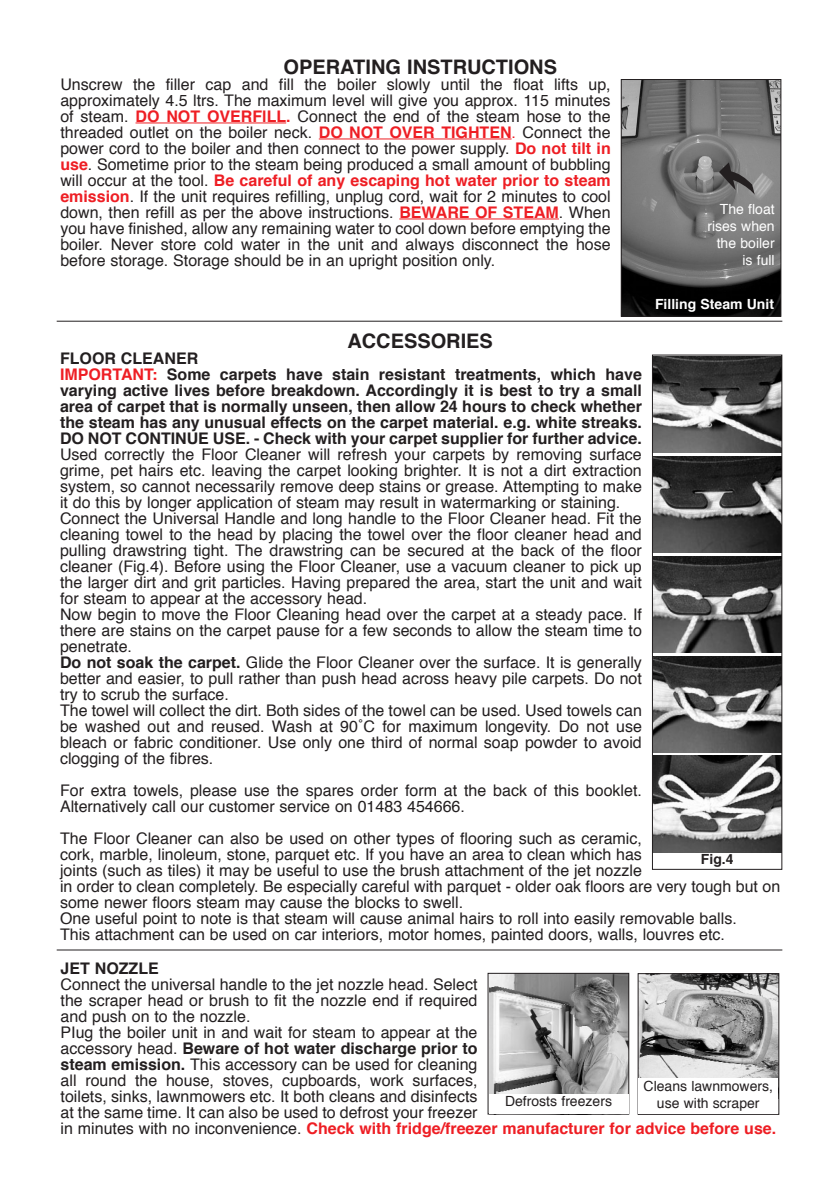
<style>
.page{position:relative;width:840px;height:1190px;background:#fff}
.page>*{position:absolute;margin:0;border:0;box-sizing:border-box;transform-origin:0 0}
.t1{font:700 20px "Helvetica";color:#231f20}
.t2{font:16px/16px "Helvetica";color:#231f20}
.t3{font:700 16px/16px "Helvetica";color:#231f20}
.t4{font:14px "Helvetica";color:#231f20}
.t5{font:14px/16.8px "Helvetica";color:#fff;text-align:right}
.t6{font:700 14px "Helvetica";color:#fff}
.t7{font:700 14px "Helvetica";color:#231f20}
.s1{font-weight:700;color:#ee1e24}
.s2{color:#ee1e24}
.s3{font-weight:700}
</style>
<div class="page">
<img style="left:654px;top:656px;width:126px;height:97px">
<img style="left:654px;top:756px;width:126px;height:97px">
<img style="left:654px;top:357px;width:126px;height:96px">
<img style="left:654px;top:456px;width:126px;height:97px">
<img style="left:654px;top:556px;width:126px;height:97px">
<div style="left:652px;top:355px;width:130px;height:515px;border:1px solid #231f20"></div>
<hr style="left:136px;top:123px;width:150px;height:1px;background:#ee1e24">
<hr style="left:319px;top:139px;width:193px;height:1px;background:#ee1e24">
<hr style="left:399px;top:219px;width:37px;height:1px;background:#ee1e24">
<hr style="left:436px;top:219px;width:123px;height:1px;background:#ee1e24">
<img style="left:623px;top:81px;width:156px;height:234px">
<div style="left:621px;top:79px;width:160px;height:238px;border:1px solid #231f20"></div>
<img style="left:640px;top:975px;width:137px;height:103px">
<div style="left:638px;top:973px;width:141px;height:142px;border:1px solid #231f20"></div>
<div style="left:638px;top:1079px;width:140px;height:35px;background:#fff"></div>
<img style="left:490px;top:975px;width:137px;height:119px">
<div style="left:488px;top:973px;width:141px;height:142px;border:1px solid #231f20"></div>
<div style="left:489px;top:1094px;width:139px;height:19px;background:#fff"></div>
<hr style="left:57px;top:321px;width:725px;height:1px;background:#231f20">
<hr style="left:57px;top:950px;width:725px;height:1px;background:#231f20">
<svg style="left:719px;top:162px;width:36px;height:33px"></svg>
<p class="t1" style="left:284px;top:58px;width:275px">OPERATING INSTRUCTIONS</p>
<p class="t2" style="left:60px;top:77px;width:552px;text-align:justify">Unscrew the filler cap and fill the boiler slowly until the float lifts up, approximately 4.5 ltrs. The maximum level will give you approx. 115 minutes of steam. <span class="s1">DO NOT OVERFlLL.</span> Connect the end of the steam hose to the threaded outlet on the boiler neck. <span class="s1">DO NOT OVER TIGHTEN</span><span class="s2">.</span> Connect the power cord to the boiler and then connect to the power supply. <span class="s1">Do not tilt in use</span>. Sometime prior to the steam being produced a small amount of bubbling will occur at the tool. <span class="s1">Be careful of any escaping hot water prior to steam emission</span>. If the unit requires refilling, unplug cord, wait for 2 minutes to cool down, then refill as per the above instructions. <span class="s1">BEWARE OF STEAM</span>. When you have finished, allow any remaining water to cool down before emptying the boiler. Never store cold water in the unit and always disconnect the hose before storage. Storage should be in an upright position only.</p>
<p class="t5" style="left:707px;top:202px;width:69px">The float rises when the boiler is full</p>
<p class="t6" style="left:655px;top:298px;width:120px">Filling Steam Unit</p>
<p class="t1" style="left:347px;top:333px;width:147px">ACCESSORIES</p>
<p class="t3" style="left:60px;top:352px;width:583px">FLOOR CLEANER<br><span class="s2">IMPORTANT:</span> Some carpets have stain resistant treatments, which have varying active lives before breakdown. Accordingly it is best to try a small area of carpet that is normally unseen, then allow 24 hours to check whether the steam has any unusual effects on the carpet material. e.g. white streaks.<br>DO NOT CONTINUE USE. - Check with your carpet supplier for further advice.</p>
<p class="t2" style="left:60px;top:448px;width:583px">Used correctly the Floor Cleaner will refresh your carpets by removing surface grime, pet hairs etc. leaving the carpet looking brighter. It is not a dirt extraction system, so cannot necessarily remove deep stains or grease. Attempting to make it do this by longer application of steam may result in watermarking or staining.<br>Connect the Universal Handle and long handle to the Floor Cleaner head. Fit the cleaning towel to the head by placing the towel over the floor cleaner head and pulling drawstring tight. The drawstring can be secured at the back of the floor cleaner (Fig.4). Before using the Floor Cleaner, use a vacuum cleaner to pick up the larger dirt and grit particles. Having prepared the area, start the unit and wait for steam to appear at the accessory head.<br>Now begin to move the Floor Cleaning head over the carpet at a steady pace. If there are stains on the carpet pause for a few seconds to allow the steam time to penetrate.<br><span class="s3">Do not soak the carpet.</span> Glide the Floor Cleaner over the surface. It is generally better and easier, to pull rather than push head across heavy pile carpets. Do not try to scrub the surface.<br>The towel will collect the dirt. Both sides of the towel can be used. Used towels can be washed out and reused. Wash at 90˚C for maximum longevity. Do not use bleach or fabric conditioner. Use only one third of normal soap powder to avoid clogging of the fibres.</p>
<p class="t2" style="left:60px;top:784px;width:583px">For extra towels, please use the spares order form at the back of this booklet.<br>Alternatively call our customer service on 01483 454666.</p>
<p class="t2" style="left:60px;top:832px;width:722px">The Floor Cleaner can also be used on other types of flooring such as ceramic,<br>cork, marble, linoleum, stone, parquet etc. If you have an area to clean which has<br>joints (such as tiles) it may be useful to use the brush attachment of the jet nozzle<br>in order to clean completely. Be especially careful with parquet - older oak floors are very tough but on some newer floors steam may cause the blocks to swell.<br>One useful point to note is that steam will cause animal hairs to roll into easily removable balls.<br>This attachment can be used on car interiors, motor homes, painted doors, walls, louvres etc.</p>
<p class="t3" style="left:61px;top:961px;width:100px">JET NOZZLE</p>
<p class="t2" style="left:61px;top:977px;width:717px">Connect the universal handle to the jet nozzle head. Select<br>the scraper head or brush to fit the nozzle end if required<br>and push on to the nozzle.<br>PIug the boiler unit in and wait for steam to appear at the<br>accessory head. <span class="s3">Beware of hot water discharge prior to<br>steam emission.</span> This accessory can be used for cleaning<br>all round the house, stoves, cupboards, work surfaces,<br>toilets, sinks, lawnmowers etc. It both cleans and disinfects<br>at the same time. It can also be used to defrost your freezer<br>in minutes with no inconvenience. <span class="s1">Check with fridge/freezer manufacturer for advice before use.</span></p>
<p class="t7" style="left:701px;top:853px;width:34px">Fig.4</p>
<p class="t4" style="left:644px;top:1080px;width:131px">Cleans lawnmowers,</p>
<p class="t4" style="left:505px;top:1095px;width:108px">Defrosts freezers</p>
<p class="t4" style="left:657px;top:1097px;width:104px">use with scraper</p>
</div>
